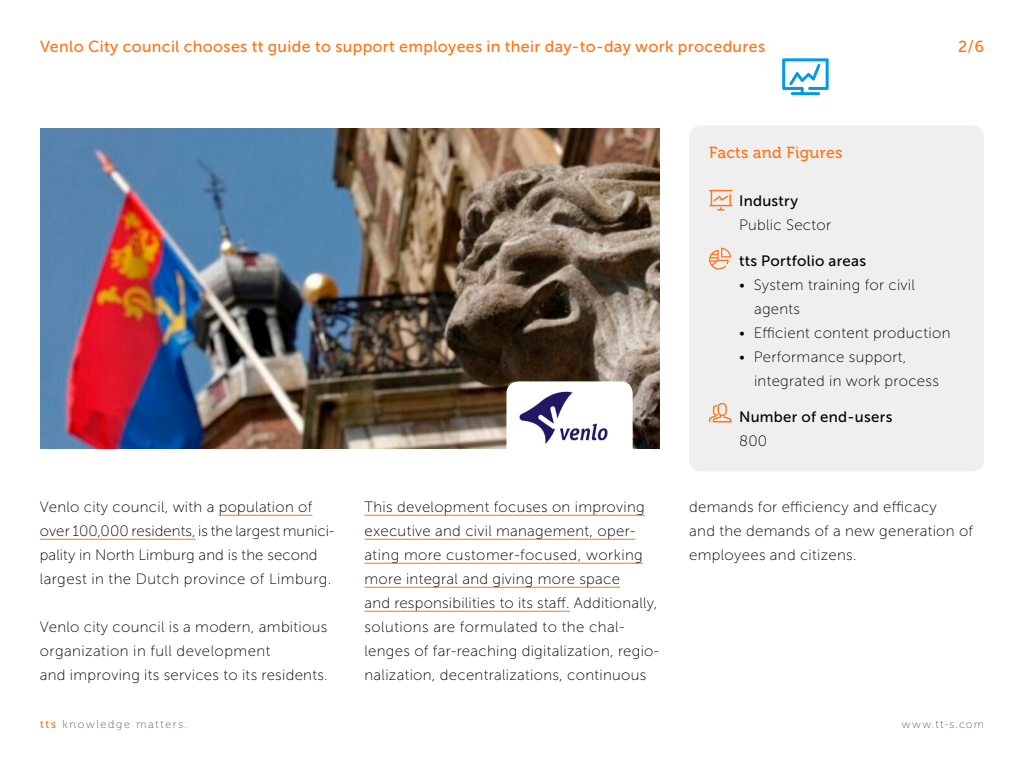
<style>
.page{position:relative;width:1024px;height:768px;background:#fff}
.page>*{position:absolute;margin:0;border:0;box-sizing:border-box;transform-origin:0 0}
.t1{font:16px "Museo Sans 500";letter-spacing:.02em;color:#ff7417}
.t2{font:16px "Museo 500";letter-spacing:.02em;color:#ff7417}
.t3{font:15px/24px "Museo Sans 100";letter-spacing:.02em;color:#000}
.t4{font:15px "Museo Sans 500";letter-spacing:.02em;color:#000}
.t5{font:11px "Museo 100";letter-spacing:.145em;color:#5d5d5d}
.t6{font:11px "Museo Sans 100";letter-spacing:.115em;color:#5d5d5d}
.s1{font-family:"Museo 500";color:#ff7417}
</style>
<div class="page">
<hr style="left:219px;top:515px;width:93px;height:1px;background:#ff7417">
<hr style="left:40px;top:539px;width:156px;height:1px;background:#ff7417">
<hr style="left:365px;top:515px;width:280px;height:1px;background:#ff7417">
<hr style="left:365px;top:539px;width:270px;height:1px;background:#ff7417">
<hr style="left:365px;top:563px;width:278px;height:1px;background:#ff7417">
<hr style="left:365px;top:587px;width:255px;height:1px;background:#ff7417">
<hr style="left:365px;top:611px;width:205px;height:1px;background:#ff7417">
<div style="left:689px;top:126px;width:295px;height:346px;background:#efefef;border-radius:12px"></div>
<svg style="left:709px;top:190px;width:24px;height:20px"></svg>
<svg style="left:709px;top:248px;width:22px;height:22px"></svg>
<svg style="left:709px;top:403px;width:23px;height:19px"></svg>
<img style="left:40px;top:128px;width:619px;height:321px">
<svg style="left:506px;top:381px;width:127px;height:68px"></svg>
<img style="left:512px;top:390px;width:104px;height:56px">
<svg style="left:782px;top:58px;width:47px;height:37px"></svg>
<p class="t1" style="left:40px;top:38px;width:727px">Venlo City council chooses tt guide to support employees in their day-to-day work procedures</p>
<p class="t1" style="left:958px;top:38px;width:27px">2/6</p>
<p class="t3" style="left:40px;top:495px;width:296px">Venlo city council, with a population of over 100,000 residents, is the largest munici&shy;pality in North Limburg and is the second largest in the Dutch province of Limburg.</p>
<p class="t3" style="left:40px;top:615px;width:290px">Venlo city council is a modern, ambitious organization in full development<br>and improving its services to its residents.</p>
<p class="t2" style="left:709px;top:143px;width:135px">Facts and Figures</p>
<p class="t4" style="left:739px;top:192px;width:60px">Industry</p>
<p class="t3" style="left:739px;top:213px;width:94px">Public Sector</p>
<p class="t4" style="left:739px;top:252px;width:129px">tts Portfolio areas</p>
<p class="t3" style="left:754px;top:273px;width:162px;text-indent:-15px">• System training for civil agents</p>
<p class="t3" style="left:739px;top:321px;width:213px">• Efficient content production</p>
<p class="t3" style="left:754px;top:345px;width:186px;text-indent:-15px">• Performance support, integrated in work process</p>
<p class="t4" style="left:739px;top:408px;width:155px">Number of end-users</p>
<p class="t3" style="left:739px;top:429px;width:30px">800</p>
<p class="t3" style="left:365px;top:495px;width:296px">This development focuses on improving executive and civil management, oper&shy;ating more customer-focused, working more integral and giving more space<br>and responsibilities to its staff. Additionally, solutions are formulated to the chal&shy;lenges of far-reaching digitalization, regio&shy;nalization, decentralizations, continuous</p>
<p class="t3" style="left:689px;top:495px;width:285px">demands for efficiency and efficacy<br>and the demands of a new generation of employees and citizens.</p>
<p class="t5" style="left:40px;top:718px;width:148px"><span class="s1">tts</span> knowledge matters.</p>
<p class="t6" style="left:902px;top:718px;width:84px">www.tt-s.com</p>
</div>
